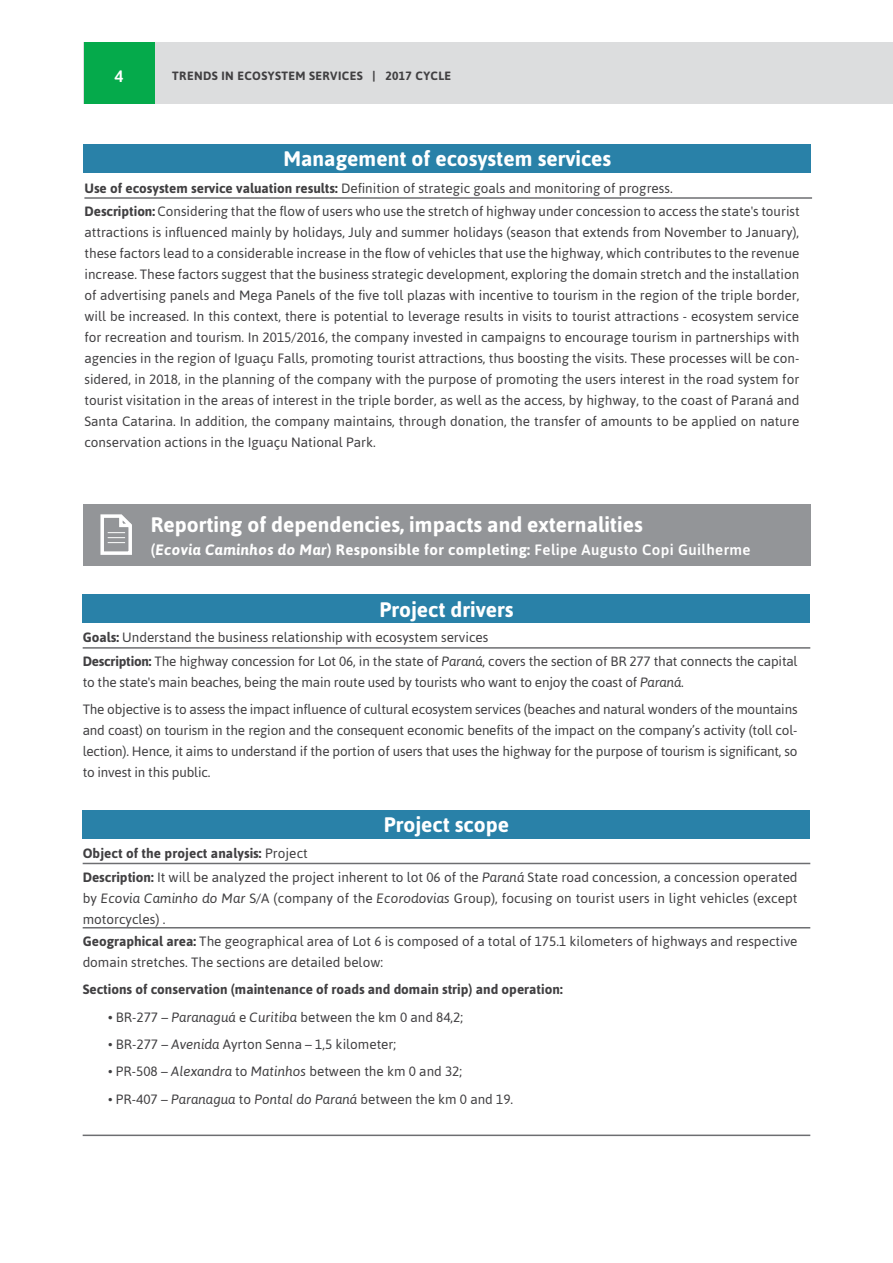
<style>
.page{position:relative;width:893px;height:1263px;background:#fff}
.page>*{position:absolute;margin:0;border:0;box-sizing:border-box;transform-origin:0 0}
.t1{font:700 21px "Asap";color:#fff}
.t2{font:500 16.5px "Asap";color:#fff}
.t3{font:700 15px "Asap";letter-spacing:.025em;color:#fff}
.t4{font:13.5px/21px "Asap";color:#414042}
.t5{font:700 13.5px "Asap";color:#414042}
.t6{font:700 12px "Asap";letter-spacing:.035em;color:#414042}
.s1{font-weight:700}
.s2{font-style:italic}
.s3{font-weight:500}
</style>
<div class="page">
<div style="left:84px;top:43px;width:809px;height:61px;background:#dcddde"></div>
<div style="left:84px;top:43px;width:70px;height:61px;background:#05aa4b"></div>
<div style="left:84px;top:144px;width:727px;height:29px;background:#2981a8"></div>
<hr style="left:84px;top:197px;width:728px;height:2px;background:#6d6e71">
<div style="left:84px;top:504px;width:727px;height:61px;background:#939598"></div>
<svg style="left:100px;top:514px;width:32px;height:41px"></svg>
<div style="left:83px;top:594px;width:727px;height:29px;background:#2981a8"></div>
<div style="left:83px;top:810px;width:727px;height:29px;background:#2981a8"></div>
<hr style="left:83px;top:647px;width:727px;height:2px;background:#6d6e71">
<hr style="left:83px;top:863px;width:727px;height:1px;background:#6d6e71">
<hr style="left:83px;top:927px;width:727px;height:1px;background:#6d6e71">
<hr style="left:83px;top:1134px;width:727px;height:2px;background:#6d6e71">
<p class="t2" style="left:115px;top:65px;width:10px">4</p>
<p class="t6" style="left:172px;top:68px;width:280px">TRENDS IN ECOSYSTEM SERVICES | 2017 CYCLE</p>
<h1 class="t1" style="left:283px;top:145px;width:329px">Management of ecosystem services</h1>
<p class="t4" style="left:84px;top:176px;width:717px;line-height:23.4px"><span class="s1">Use of ecosystem service valuation results:</span> Definition of strategic goals and monitoring of progress.<br><span class="s1">Description:</span> Considering that the flow of users who use the stretch of highway under concession to access the state's tourist</p>
<p class="t4" style="left:84px;top:221px;width:717px;text-align:justify">attractions is influenced mainly by holidays, July and summer holidays (season that extends from November to January), these factors lead to a considerable increase in the flow of vehicles that use the highway, which contributes to the revenue increase. These factors suggest that the business strategic development, exploring the domain stretch and the installation of advertising panels and Mega Panels of the five toll plazas with incentive to tourism in the region of the triple border, will be increased. In this context, there is potential to leverage results in visits to tourist attractions - ecosystem service for recreation and tourism. In 2015/2016, the company invested in campaigns to encourage tourism in partnerships with agencies in the region of Iguaçu Falls, promoting tourist attractions, thus boosting the visits. These processes will be con&shy;sidered, in 2018, in the planning of the company with the purpose of promoting the users interest in the road system for tourist visitation in the areas of interest in the triple border, as well as the access, by highway, to the coast of Paraná and Santa Catarina. In addition, the company maintains, through donation, the transfer of amounts to be applied on nature conservation actions in the Iguaçu National Park.</p>
<h1 class="t1" style="left:151px;top:510px;width:493px">Reporting of dependencies, impacts and externalities</h1>
<p class="t3" style="left:151px;top:540px;width:602px">(<span class="s2">Ecovia Caminhos do Mar</span>) Responsible for completing: <span class="s3">Felipe Augusto Copi Guilherme</span></p>
<h1 class="t1" style="left:379px;top:595px;width:136px">Project drivers</h1>
<p class="t4" style="left:83px;top:625px;width:716px;line-height:23.5px"><span class="s1">Goals:</span> Understand the business relationship with ecosystem services<br><span class="s1">Description:</span> The highway concession for Lot 06, in the state of <span class="s2">Paraná</span>, covers the section of BR 277 that connects the capital</p>
<p class="t4" style="left:83px;top:668px;width:716px;line-height:27.5px">to the state's main beaches, being the main route used by tourists who want to enjoy the coast of <span class="s2">Paraná</span>.<br>The objective is to assess the impact influence of cultural ecosystem services (beaches and natural wonders of the mountains</p>
<p class="t4" style="left:83px;top:720px;width:716px;text-align:justify">and coast) on tourism in the region and the consequent economic benefits of the impact on the company’s activity (toll col&shy;lection). Hence, it aims to understand if the portion of users that uses the highway for the purpose of tourism is significant, so to invest in this public.</p>
<h1 class="t1" style="left:384px;top:811px;width:127px">Project scope</h1>
<p class="t4" style="left:83px;top:841px;width:716px;line-height:23.5px"><span class="s1">Object of the project analysis:</span> Project<br><span class="s1">Description:</span> It will be analyzed the project inherent to lot 06 of the <span class="s2">Paraná</span> State road concession, a concession operated</p>
<p class="t4" style="left:83px;top:887px;width:716px">by <span class="s2">Ecovia Caminho do Mar</span> S/A (company of the <span class="s2">Ecorodovias</span> Group), focusing on tourist users in light vehicles (except motorcycles) .</p>
<p class="t4" style="left:83px;top:930px;width:716px"><span class="s1">Geographical area:</span> The geographical area of Lot 6 is composed of a total of 175.1 kilometers of highways and respective domain stretches. The sections are detailed below:</p>
<p class="t5" style="left:83px;top:980px;width:481px">Sections of conservation (maintenance of roads and domain strip) and operation:</p>
<p class="t4" style="left:108px;top:1006px;width:357px"><span class="s1">•</span> BR-277 – <span class="s2">Paranaguá</span> e <span class="s2">Curitiba</span> between the km 0 and 84,2;</p>
<p class="t4" style="left:108px;top:1033px;width:289px">• BR-277 – <span class="s2">Avenida</span> Ayrton Senna – 1,5 kilometer;</p>
<p class="t4" style="left:108px;top:1060px;width:355px">• PR-508 – <span class="s2">Alexandra</span> to <span class="s2">Matinhos</span> between the km 0 and 32;</p>
<p class="t4" style="left:108px;top:1088px;width:407px">• PR-407 – <span class="s2">Paranagua</span> to <span class="s2">Pontal do Paraná</span> between the km 0 and 19.</p>
</div>
